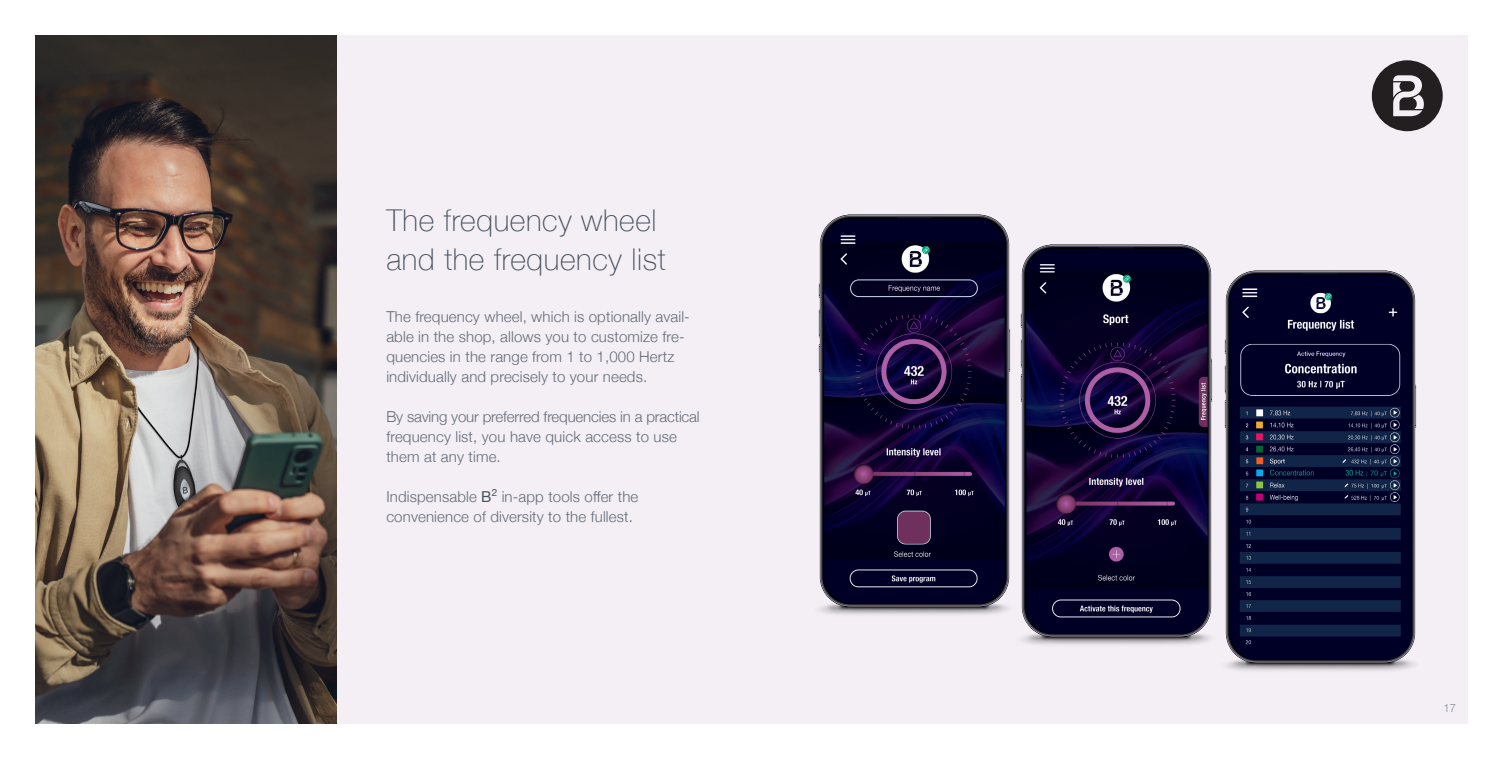
<style>
.page{position:relative;width:1503px;height:759px;background:#fff}
.page>*{position:absolute;margin:0;border:0;box-sizing:border-box;transform-origin:0 0}
._20_Bold_Left{font:100 30px "Helvetica Neue";letter-spacing:.02em;color:#46505e}
._12_16_Reg_Left{font:300 15px/20px "Helvetica Neue";letter-spacing:.01em;color:#626b77}
._12_16_Reg_Left-2{font:300 15px/20px "Helvetica Neue";letter-spacing:-.01em;color:#626b77}
.t1{font:300 11.25px "Helvetica Neue";color:#838a93}
.s1{font-weight:400;color:#46505e}
</style>
<div class="page">
<div style="left:35px;top:35px;width:1432px;height:688px;background:#f3eff5"></div>
<img style="left:35px;top:35px;width:302px;height:688px">
<img style="left:818px;top:214px;width:187px;height:401px">
<img style="left:961px;top:230px;width:244px;height:415px">
<img style="left:1165px;top:256px;width:303px;height:438px">
<svg style="left:1371px;top:60px;width:71px;height:71px"></svg>
<p class="_20_Bold_Left" style="left:386px;top:198px;width:272px">The frequency wheel</p>
<p class="_20_Bold_Left" style="left:386px;top:236px;width:281px">and the frequency list</p>
<p class="_12_16_Reg_Left" style="left:386px;top:305px;width:305px">The frequency wheel, which is optionally avail&shy;able in the shop, allows you to customize fre&shy;quencies in the range from 1 to 1,000 Hertz individually and precisely to your needs.</p>
<p class="_12_16_Reg_Left-2" style="left:386px;top:405px;width:315px">By saving your preferred frequencies in a practical frequency list, you have quick access to use them at any time.</p>
<p class="_12_16_Reg_Left" style="left:386px;top:485px;width:253px">Indispensable <span class="s1">B</span><sup>2</sup> in-app tools offer the</p>
<p class="_12_16_Reg_Left" style="left:386px;top:505px;width:248px">convenience of diversity to the fullest.</p>
<p class="t1" style="left:1443px;top:698px;width:14px">17</p>
</div>
